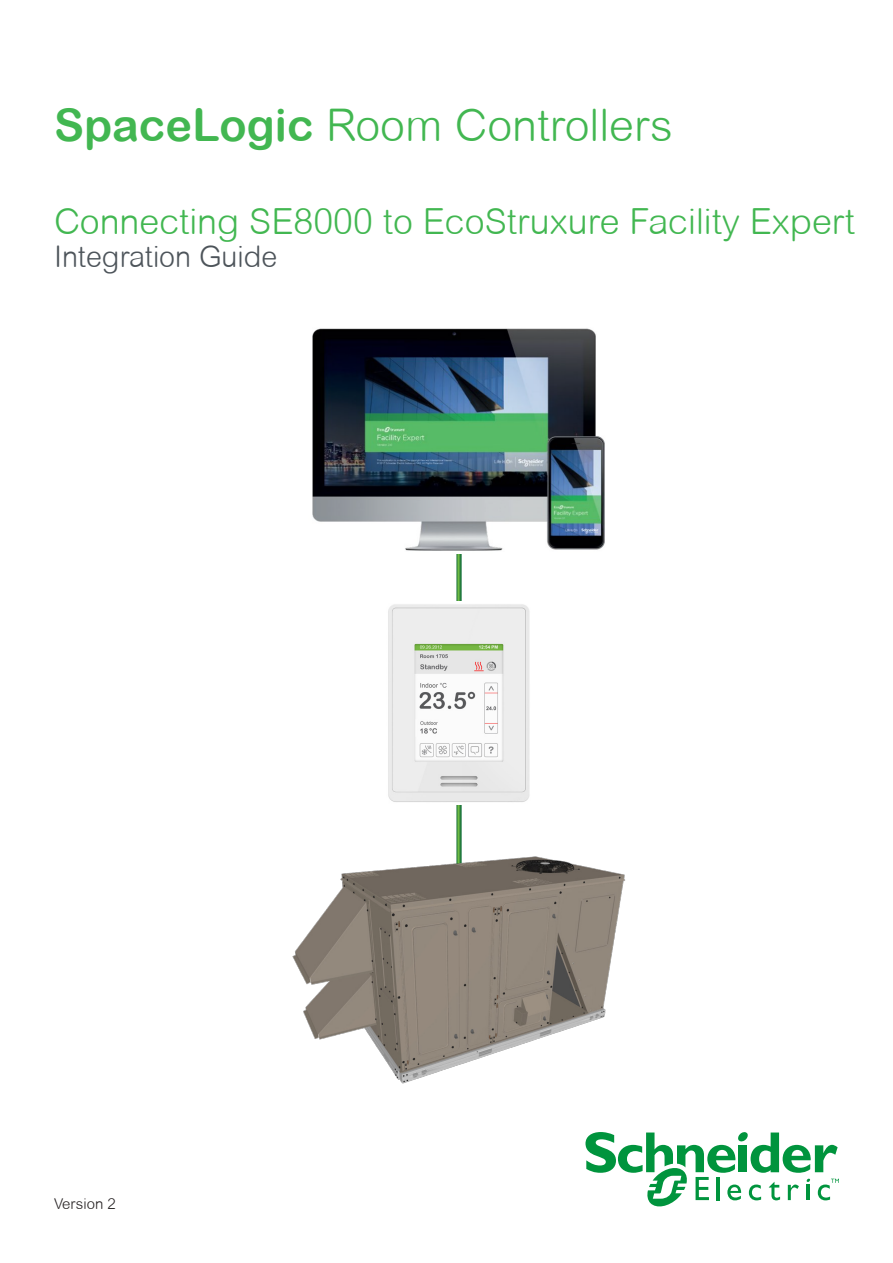
<style>
.page{position:relative;width:893px;height:1263px;background:#fff}
.page>*{position:absolute;margin:0;border:0;box-sizing:border-box;transform-origin:0 0}
.Main_Doc_Title_1{font:300 45px "Arial Rounded MT";color:#42b751}
.Main_Doc_Title_2{font:300 36px "Arial Rounded MT";color:#42b751}
.Main_Doc_Title_2-2{font:300 30px "Arial Rounded MT";color:#4d545a;scale:.96 1}
.t1{font:300 15px "Arial Rounded MT";color:#231f20}
.s1{font-family:"Arial Rounded MT Bold";font-weight:400}
</style>
<div class="page">
<svg style="left:585px;top:1132px;width:254px;height:75px"></svg>
<svg style="left:456px;top:554px;width:6px;height:298px"></svg>
<img style="left:388px;top:601px;width:142px;height:203px">
<img style="left:292px;top:852px;width:334px;height:232px">
<img style="left:312px;top:328px;width:293px;height:223px">
<p class="Main_Doc_Title_1" style="left:54px;top:99px;width:620px"><span class="s1">SpaceLogic</span> Room Controllers</p>
<p class="Main_Doc_Title_2" style="left:54px;top:200px;width:802px">Connecting SE8000 to EcoStruxure Facility Expert</p>
<p class="Main_Doc_Title_2-2" style="left:54px;top:239px;width:234px">Integration Guide</p>
<p class="t1" style="left:54px;top:1195px;width:63px">Version 2</p>
</div>
